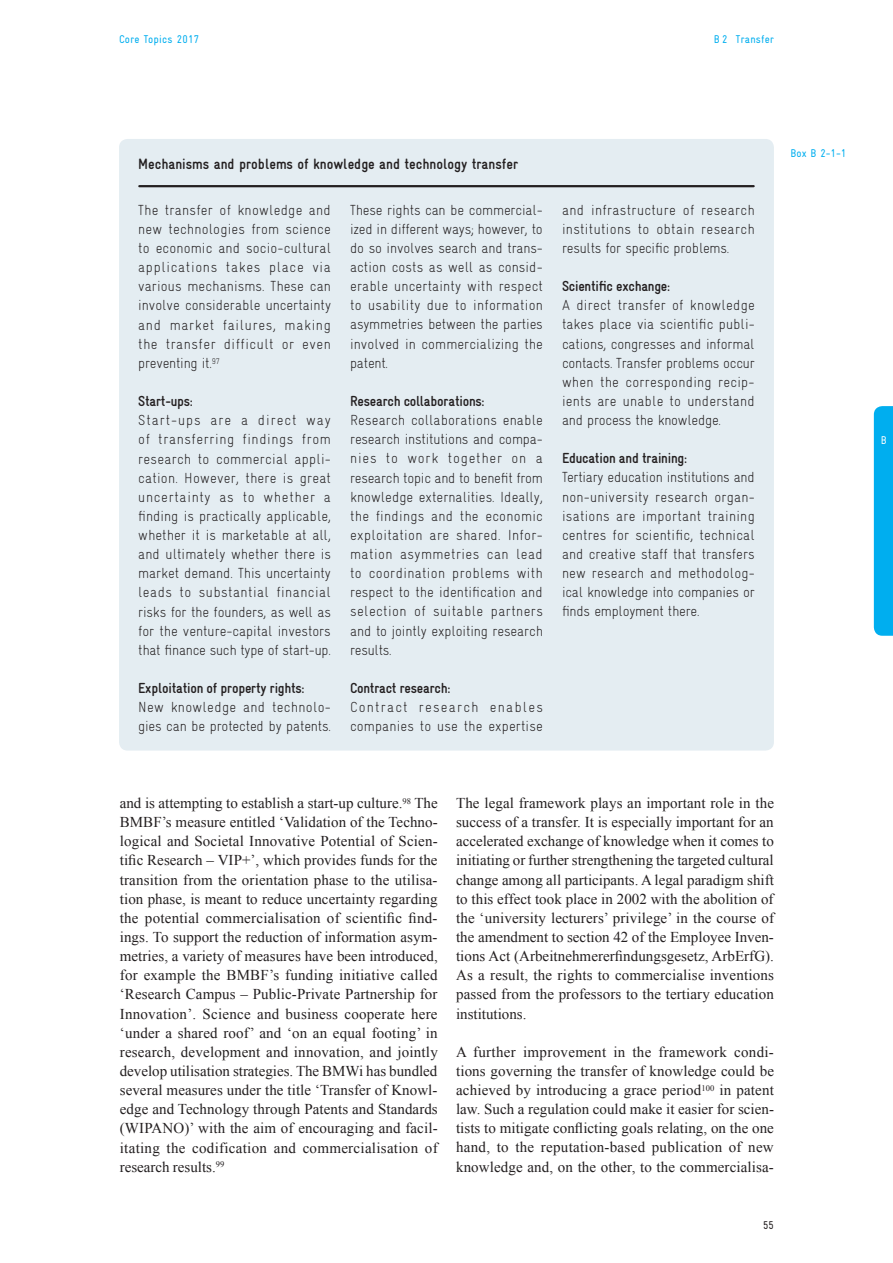
<style>
.page{position:relative;width:893px;height:1263px;background:#fff}
.page>*{position:absolute;margin:0;border:0;box-sizing:border-box;transform-origin:0 0}
.t1{font:15px/19.2px "Times New Roman";letter-spacing:.01em;color:#231f20;text-align:justify}
.t2{font:700 condensed 15px "Gravur";color:#231f20}
.t3{font:300 condensed 14.7px/19.2px "Gravur";color:#231f20;text-align:justify}
.t4{font:700 condensed 14.7px "Gravur";letter-spacing:-.015em;color:#231f20}
.t5{font:condensed 11.25px "Gravur";letter-spacing:.02em;color:#00aeef}
.t6{font:condensed 11.25px "Gravur";color:#231f20}
.t7{font:condensed 11.25px "Gravur";color:#fff}
</style>
<div class="page">
<div style="left:874px;top:406px;width:19px;height:230px;background:#00aeef"></div>
<div style="left:119px;top:139px;width:655px;height:611px;background:#e4edf2;border-radius:9px"></div>
<hr style="left:139px;top:185px;width:615px;height:2px;background:#231f20">
<p class="t5" style="left:119px;top:33px;width:82px">Core Topics 2017</p>
<p class="t5" style="left:714px;top:33px;width:62px">B 2 Transfer</p>
<p class="t2" style="left:138px;top:156px;width:381px">Mechanisms and problems of knowledge and technology transfer</p>
<p class="t3" style="left:138px;top:200px;width:194px">The transfer of knowledge and new technologies from science to economic and socio-cultural applications takes place via various mechanisms. These can involve considerable uncertainty and market failures, making the transfer difficult or even preventing it.<sup>97</sup></p>
<p class="t4" style="left:138px;top:393px;width:56px">Start-ups:</p>
<p class="t3" style="left:138px;top:411px;width:194px">Start-ups are a direct way of transferring findings from research to commercial appli&shy;cation. However, there is great uncertainty as to whether a finding is practically applicable, whether it is marketable at all, and ultimately whether there is market demand. This uncertainty leads to substantial financial risks for the founders, as well as for the venture-capital investors that finance such type of start-up.</p>
<p class="t4" style="left:138px;top:680px;width:168px">Exploitation of property rights:</p>
<p class="t3" style="left:138px;top:698px;width:194px">New knowledge and technolo&shy;gies can be protected by patents.</p>
<p class="t3" style="left:350px;top:200px;width:194px">These rights can be commercial&shy;ized in different ways; however, to do so involves search and trans&shy;action costs as well as consid&shy;erable uncertainty with respect to usability due to information asymmetries between the parties involved in commercializing the patent.</p>
<p class="t4" style="left:350px;top:393px;width:136px">Research collaborations:</p>
<p class="t3" style="left:350px;top:410px;width:194px">Research collaborations enable research institutions and compa&shy;nies to work together on a research topic and to benefit from knowledge externalities. Ideally, the findings and the economic exploitation are shared. Infor&shy;mation asymmetries can lead to coordination problems with respect to the identification and selection of suitable partners and to jointly exploiting research results.</p>
<p class="t4" style="left:350px;top:680px;width:102px">Contract research:</p>
<p class="t3" style="left:350px;top:697px;width:194px">Contract research enables companies to use the expertise</p>
<p class="t3" style="left:562px;top:200px;width:194px">and infrastructure of research institutions to obtain research results for specific problems.</p>
<p class="t4" style="left:562px;top:278px;width:110px">Scientific exchange:</p>
<p class="t3" style="left:562px;top:296px;width:194px">A direct transfer of knowledge takes place via scientific publi&shy;cations, congresses and informal contacts. Transfer problems occur when the corresponding recip&shy;ients are unable to understand and process the knowledge.</p>
<p class="t4" style="left:562px;top:450px;width:127px">Education and training:</p>
<p class="t3" style="left:562px;top:468px;width:194px">Tertiary education institutions and non-university research organ&shy;isations are important training centres for scientific, technical and creative staff that transfers new research and methodolog&shy;ical knowledge into companies or finds employment there.</p>
<p class="t5" style="left:791px;top:147px;width:57px">Box B 2-1-1</p>
<p class="t1" style="left:120px;top:793px;width:320px">and is attempting to establish a start-up culture.<sup>98</sup> The BMBF’s measure entitled ‘Validation of the Techno&shy;logical and Societal Innovative Potential of Scien&shy;tific Research – VIP+’, which provides funds for the transition from the orientation phase to the utilisa&shy;tion phase, is meant to reduce uncertainty regarding the potential commercialisation of scientific find&shy;ings. To support the reduction of information asym&shy;metries, a variety of measures have been introduced, for example the BMBF’s funding initiative called ‘Research Campus – Public-Private Partnership for Innovation’. Science and business cooperate here ‘under a shared roof’ and ‘on an equal footing’ in research, development and innovation, and jointly develop utilisation strategies. The BMWi has bundled several measures under the title ‘Transfer of Knowl&shy;edge and Technology through Patents and Standards (WIPANO)’ with the aim of encouraging and facil&shy;itating the codification and commercialisation of research results.<sup>99</sup></p>
<p class="t1" style="left:456px;top:793px;width:319px">The legal framework plays an important role in the success of a transfer. It is especially important for an accelerated exchange of knowledge when it comes to initiating or further strengthening the targeted cultural change among all participants. A legal paradigm shift to this effect took place in 2002 with the abolition of the ‘university lecturers’ privilege’ in the course of the amendment to section 42 of the Employee Inven&shy;tions Act (Arbeitnehmererfindungsgesetz, ArbErfG).<br>As a result, the rights to commercialise inventions passed from the professors to the tertiary education institutions.</p>
<p class="t1" style="left:456px;top:1042px;width:320px">A further improvement in the framework condi&shy;tions governing the transfer of knowledge could be achieved by introducing a grace period<sup>100</sup> in patent law. Such a regulation could make it easier for scien&shy;tists to mitigate conflicting goals relating, on the one hand, to the reputation-based publication of new knowledge and, on the other, to the commercialisa-</p>
<p class="t6" style="left:763px;top:1219px;width:12px">55</p>
<p class="t7" style="left:881px;top:434px;width:7px">B</p>
</div>
